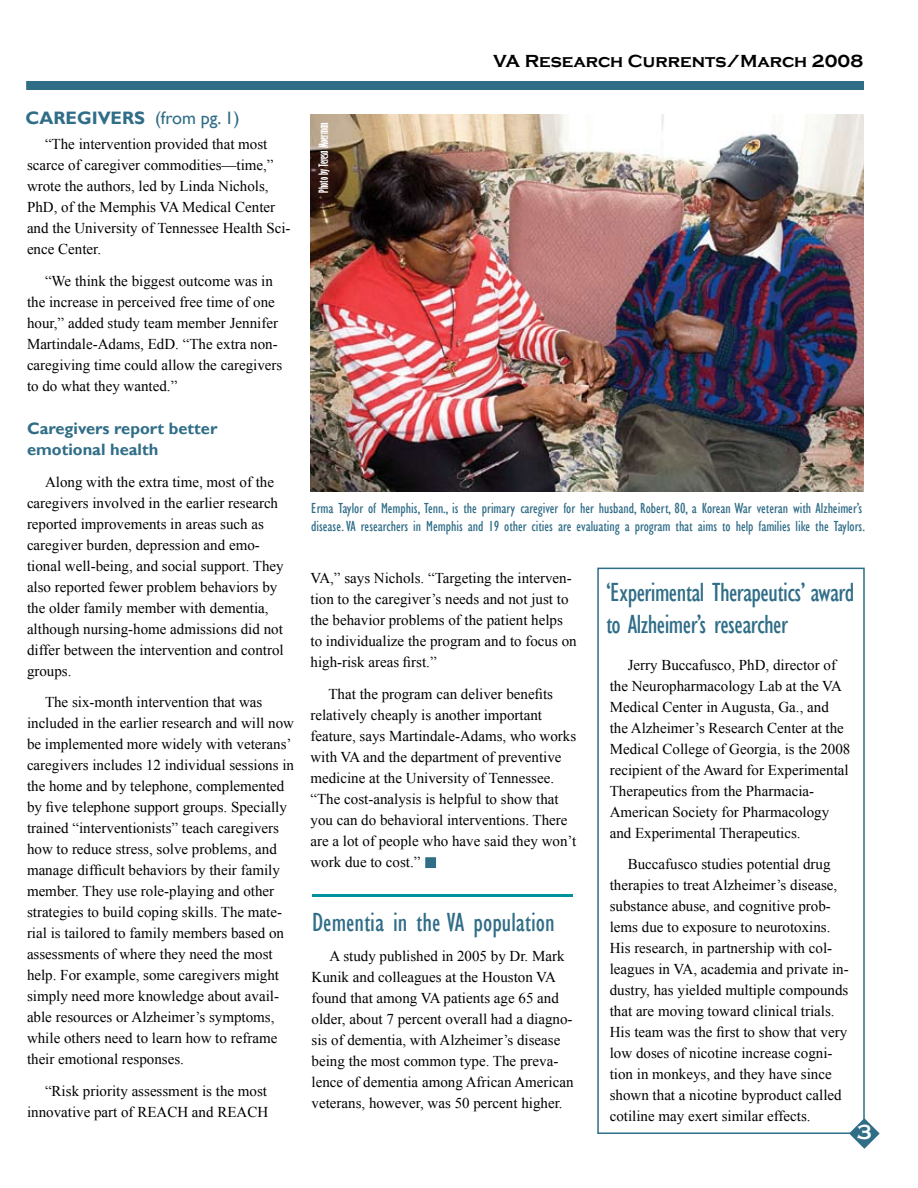
<style>
.page{position:relative;width:918px;height:1188px;background:#fff}
.page>*{position:absolute;margin:0;border:0;box-sizing:border-box;transform-origin:0 0}
.t1{font:condensed 27px/32.4px "Gill Sans";letter-spacing:-.02em;color:#306d87}
.t2{font:condensed 27px "Gill Sans";color:#306d87}
.t3{font:700 21px "Copperplate Gothic";color:#fff}
.t4{font:700 18px "Copperplate Gothic";color:#000}
.t5{font:700 18px "Gill Sans";color:#306d87}
.t6{font:700 16.5px/21px "Gill Sans";color:#306d87}
.t7{font:15px/21px "Times New Roman";color:#000}
.t8{font:condensed 15px/18px "Gill Sans";color:#306d87}
.t9{font:700 extra-condensed 12px "Gill Sans";color:#fff}
.s1{font-weight:400}
</style>
<div class="page">
<div style="left:26px;top:81px;width:838px;height:9px;background:#306d87"></div>
<img style="left:310px;top:114px;width:554px;height:378px">
<div style="left:597px;top:568px;width:268px;height:566px;border:2px solid #306d87"></div>
<svg style="left:849px;top:1118px;width:31px;height:31px"></svg>
<hr style="left:312px;top:894px;width:261px;height:3px;background:#00929f">
<div style="left:426px;top:858px;width:9px;height:9px;background:#306d87"></div>
<div style="left:425px;top:857px;width:11px;height:11px;border:2px solid #306d87"></div>
<p class="t4" style="left:493px;top:51px;width:372px">VA Research Currents/March 2008</p>
<p class="t5" style="left:26px;top:107px;width:216px">CAREGIVERS <span class="s1">(from pg. 1)</span></p>
<p class="t7" style="left:27px;top:134px;width:265px;text-indent:18px">“The intervention provided that most scarce of caregiver commodities—time,” wrote the authors, led by Linda Nichols, PhD, of the Memphis VA Medical Center and the University of Tennessee Health Sci&shy;ence Center.</p>
<p class="t7" style="left:27px;top:271px;width:257px;text-indent:18px">“We think the biggest outcome was in the increase in perceived free time of one hour,” added study team member Jennifer Martindale-Adams, EdD. “The extra non&shy;caregiving time could allow the caregivers to do what they wanted.”</p>
<p class="t6" style="left:27px;top:418px;width:192px">Caregivers report better emotional health</p>
<p class="t7" style="left:27px;top:471px;width:258px;text-indent:18px">Along with the extra time, most of the caregivers involved in the earlier research reported improvements in areas such as caregiver burden, depression and emo&shy;tional well-being, and social support. They also reported fewer problem behaviors by the older family member with dementia, although nursing-home admissions did not differ between the intervention and control groups.</p>
<p class="t7" style="left:27px;top:692px;width:269px;text-indent:18px">The six-month intervention that was included in the earlier research and will now be implemented more widely with veterans’ caregivers includes 12 individual sessions in the home and by telephone, complemented by five telephone support groups. Specially trained “interventionists” teach caregivers how to reduce stress, solve problems, and manage difficult behaviors by their family member. They use role-playing and other strategies to build coping skills. The mate&shy;rial is tailored to family members based on assessments of where they need the most help. For example, some caregivers might simply need more knowledge about avail&shy;able resources or Alzheimer’s symptoms, while others need to learn how to reframe their emotional responses.</p>
<p class="t7" style="left:27px;top:1081px;width:243px;text-align:right">“Risk priority assessment is the most innovative part of REACH and REACH</p>
<p class="t9" style="left:316px;top:193px;width:72px;rotate:-90deg">Photo by Teresa Moerman</p>
<p class="t8" style="left:311px;top:499px;width:555px">Erma Taylor of Memphis, Tenn., is the primary caregiver for her husband, Robert, 80, a Korean War veteran with Alzheimer’s disease. VA researchers in Memphis and 19 other cities are evaluating a program that aims to help families like the Taylors.</p>
<p class="t7" style="left:310px;top:568px;width:268px">VA,” says Nichols. “Targeting the interven&shy;tion to the caregiver’s needs and not just to the behavior problems of the patient helps to individualize the program and to focus on high-risk areas first.”</p>
<p class="t7" style="left:310px;top:683px;width:267px;text-indent:18px">That the program can deliver benefits relatively cheaply is another important feature, says Martindale-Adams, who works with VA and the department of preventive medicine at the University of Tennessee. “The cost-analysis is helpful to show that you can do behavioral interventions. There are a lot of people who have said they won’t work due to cost.”</p>
<h1 class="t2" style="left:312px;top:906px;width:244px">Dementia in the VA population</h1>
<p class="t7" style="left:312px;top:945px;width:263px;text-indent:18px">A study published in 2005 by Dr. Mark Kunik and colleagues at the Houston VA found that among VA patients age 65 and older, about 7 percent overall had a diagno&shy;sis of dementia, with Alzheimer’s disease being the most common type. The preva&shy;lence of dementia among African American veterans, however, was 50 percent higher.</p>
<h1 class="t1" style="left:606px;top:576px;width:250px">‘Experimental Therapeutics’ award to Alzheimer’s researcher</h1>
<p class="t7" style="left:610px;top:654px;width:242px;text-indent:18px">Jerry Buccafusco, PhD, director of the Neuropharmacology Lab at the VA Medical Center in Augusta, Ga., and the Alzheimer’s Research Center at the Medical College of Georgia, is the 2008 recipient of the Award for Experimental Therapeutics from the Pharmacia-American Society for Pharmacology and Experimental Therapeutics.</p>
<p class="t7" style="left:610px;top:854px;width:240px;text-indent:18px">Buccafusco studies potential drug therapies to treat Alzheimer’s disease, substance abuse, and cognitive prob&shy;lems due to exposure to neurotoxins.<br>His research, in partnership with col&shy;leagues in VA, academia and private in&shy;dustry, has yielded multiple compounds that are moving toward clinical trials.<br>His team was the first to show that very low doses of nicotine increase cogni&shy;tion in monkeys, and they have since shown that a nicotine byproduct called cotiline may exert similar effects.</p>
<h2 class="t3" style="left:857px;top:1121px;width:16px">3</h2>
</div>
